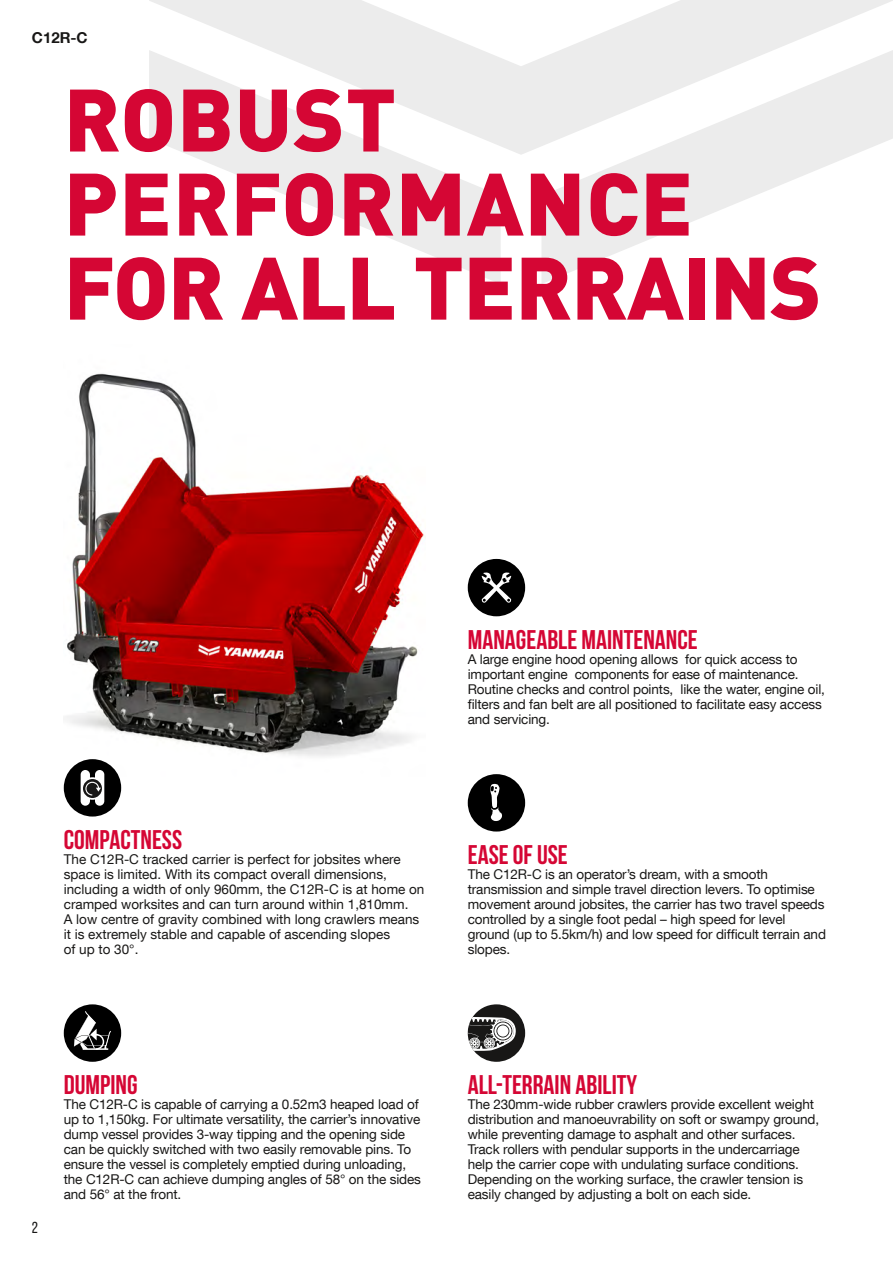
<style>
.page{position:relative;width:893px;height:1263px;background:#fff}
.page>*{position:absolute;margin:0;border:0;box-sizing:border-box;transform-origin:0 0}
.t1{font:900 87px/84px "DINOT";letter-spacing:.005em;color:#d50634}
.t2{font:700 27px "Bebas Neue";color:#d50634}
.t3{font:15.9px "Bebas Neue";color:#181716}
.t4{font:700 15px "Helvetica Neue LT Com";color:#181716}
.t5{font:13.5px/15px "Helvetica Neue LT Com";letter-spacing:-.01em;color:#181716}
</style>
<div class="page">
<svg style="left:542px;top:155px;width:310px;height:129px"></svg>
<svg style="left:149px;top:0;width:744px;height:155px;fill:#ececec"></svg>
<svg style="left:149px;top:50px;width:352px;height:234px;fill:#ececec"></svg>
<img style="left:66px;top:373px;width:359px;height:403px">
<div style="left:64px;top:759px;width:57px;height:57px;background:#000;border-radius:50%"></div>
<svg style="left:81px;top:770px;width:23px;height:36px"></svg>
<div style="left:64px;top:1004px;width:57px;height:58px;background:#000;border-radius:50%"></div>
<svg style="left:74px;top:1011px;width:37px;height:39px"></svg>
<div style="left:468px;top:559px;width:57px;height:57px;background:#000;border-radius:50%"></div>
<svg style="left:481px;top:572px;width:30px;height:31px"></svg>
<div style="left:468px;top:774px;width:57px;height:57px;background:#000;border-radius:50%"></div>
<svg style="left:490px;top:784px;width:12px;height:37px"></svg>
<svg style="left:468px;top:1004px;width:57px;height:58px"></svg>
<p class="t4" style="left:32px;top:28px;width:57px">C12R-C</p>
<h1 class="t1" style="left:64px;top:75px;width:759px">ROBUST<br>PERFORMANCE<br>FOR ALL TERRAINS</h1>
<h2 class="t2" style="left:64px;top:825px;width:120px">COMPACTNESS</h2>
<p class="t5" style="left:64px;top:851px;width:362px">The C12R-C tracked carrier is perfect for jobsites where space is limited. With its compact overall dimensions, including a width of only 960mm, the C12R-C is at home on cramped worksites and can turn around within 1,810mm.<br>A low centre of gravity combined with long crawlers means it is extremely stable and capable of ascending slopes<br>of up to 30°.</p>
<h2 class="t2" style="left:468px;top:625px;width:232px">MANAGEABLE MAINTENANCE</h2>
<p class="t5" style="left:468px;top:651px;width:359px">A large engine hood opening allows for quick access to important engine components for ease of maintenance.<br>Routine checks and control points, like the water, engine oil, filters and fan belt are all positioned to facilitate easy access and servicing.</p>
<h2 class="t2" style="left:468px;top:840px;width:102px">EASE OF USE</h2>
<p class="t5" style="left:468px;top:866px;width:360px">The C12R-C is an operator’s dream, with a smooth transmission and simple travel direction levers. To optimise movement around jobsites, the carrier has two travel speeds controlled by a single foot pedal – high speed for level ground (up to 5.5km/h) and low speed for difficult terrain and slopes.</p>
<p class="t3" style="left:32px;top:1219px;width:8px">2</p>
<h2 class="t2" style="left:64px;top:1070px;width:75px">DUMPING</h2>
<p class="t5" style="left:64px;top:1096px;width:359px">The C12R-C is capable of carrying a 0.52m3 heaped load of up to 1,150kg. For ultimate versatility, the carrier’s innovative dump vessel provides 3-way tipping and the opening side can be quickly switched with two easily removable pins. To ensure the vessel is completely emptied during unloading, the C12R-C can achieve dumping angles of 58° on the sides and 56° at the front.</p>
<h2 class="t2" style="left:468px;top:1070px;width:171px">ALL-TERRAIN ABILITY</h2>
<p class="t5" style="left:468px;top:1096px;width:353px">The 230mm-wide rubber crawlers provide excellent weight distribution and manoeuvrability on soft or swampy ground, while preventing damage to asphalt and other surfaces.<br>Track rollers with pendular supports in the undercarriage help the carrier cope with undulating surface conditions.<br>Depending on the working surface, the crawler tension is easily changed by adjusting a bolt on each side.</p>
</div>
